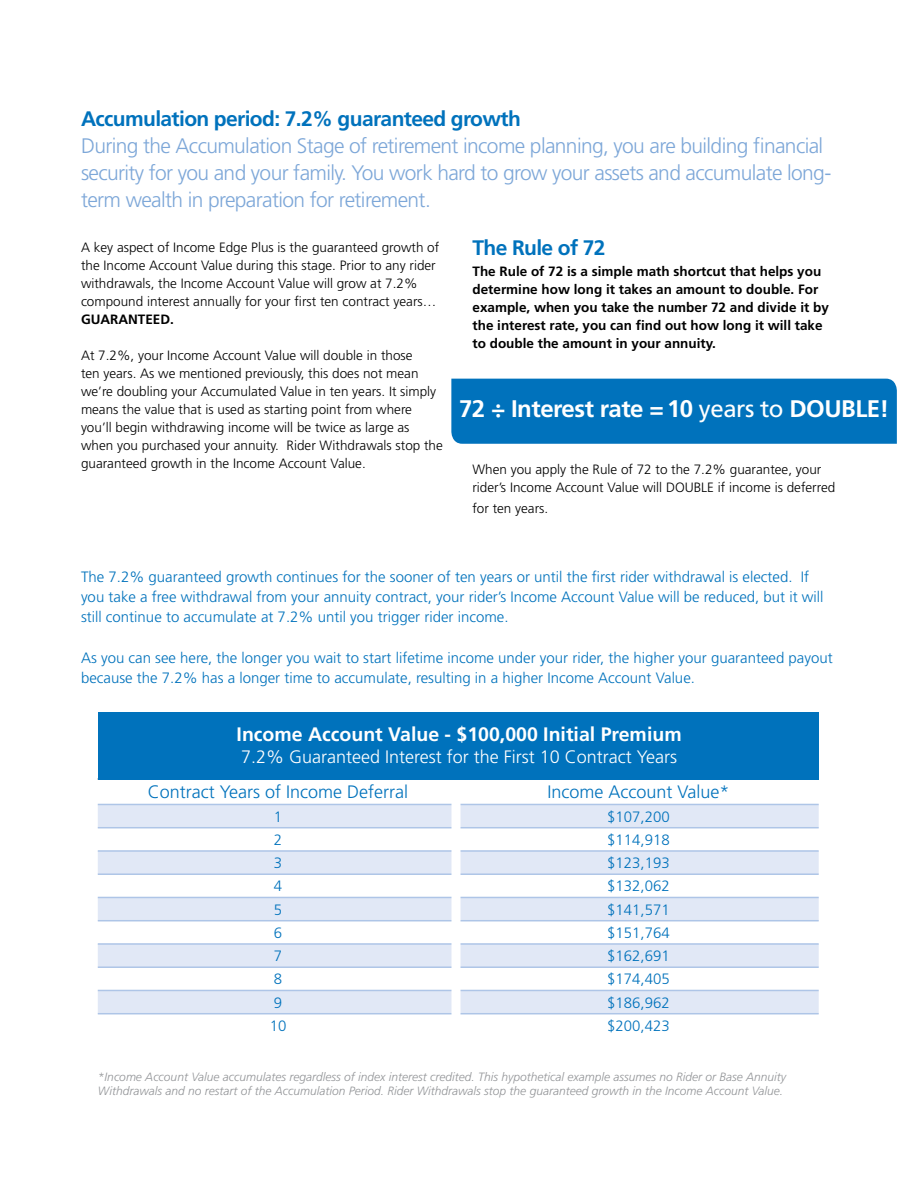
<style>
.page{position:relative;width:918px;height:1188px;background:#fff}
.page>*{position:absolute;margin:0;border:0;box-sizing:border-box;transform-origin:0 0}
.t1{font:700 24px "Frutiger LT Std";letter-spacing:-.02em;color:#fff}
.t2{font:300 21px/27px "Frutiger LT Std";letter-spacing:-.03em;color:#7da7d8}
.t3{font:700 21px "Frutiger LT Std";letter-spacing:-.03em;color:#0072bc}
.t4{font:700 19.5px "Frutiger LT Std";color:#fff}
.t5{font:300 18px "Frutiger LT Std";color:#0072bc}
.t6{font:300 18px "Frutiger LT Std";color:#fff}
.t7{font:300 15px/20.2px "Frutiger LT Std";color:#0072bc}
.t8{font:300 13.5px/18px "Frutiger LT Std";color:#000}
.t9{font:700 13.5px/18px "Frutiger LT Std";color:#000}
.t10{font:italic 300 12px/14.4px "Frutiger LT Std";color:#939598}
.s1{font-weight:400}
</style>
<div class="page">
<svg style="left:98px;top:805px;width:721px;height:208px;fill:#e1e8f6"></svg>
<hr style="left:98px;top:804px;width:360px;height:1px;background:#aec5e7">
<hr style="left:458px;top:804px;width:361px;height:1px;background:#aec5e7">
<hr style="left:98px;top:827px;width:360px;height:1px;background:#aec5e7">
<hr style="left:458px;top:827px;width:361px;height:1px;background:#aec5e7">
<hr style="left:98px;top:850px;width:360px;height:2px;background:#aec5e7">
<hr style="left:458px;top:850px;width:361px;height:2px;background:#aec5e7">
<hr style="left:98px;top:873px;width:360px;height:2px;background:#aec5e7">
<hr style="left:458px;top:873px;width:361px;height:2px;background:#aec5e7">
<hr style="left:98px;top:897px;width:360px;height:1px;background:#aec5e7">
<hr style="left:458px;top:897px;width:361px;height:1px;background:#aec5e7">
<hr style="left:98px;top:920px;width:360px;height:1px;background:#aec5e7">
<hr style="left:458px;top:920px;width:361px;height:1px;background:#aec5e7">
<hr style="left:98px;top:943px;width:360px;height:2px;background:#aec5e7">
<hr style="left:458px;top:943px;width:361px;height:2px;background:#aec5e7">
<hr style="left:98px;top:966px;width:360px;height:2px;background:#aec5e7">
<hr style="left:458px;top:966px;width:361px;height:2px;background:#aec5e7">
<hr style="left:98px;top:990px;width:360px;height:1px;background:#aec5e7">
<hr style="left:458px;top:990px;width:361px;height:1px;background:#aec5e7">
<hr style="left:98px;top:1013px;width:360px;height:1px;background:#aec5e7">
<hr style="left:458px;top:1013px;width:361px;height:1px;background:#aec5e7">
<div style="left:452px;top:780px;width:8px;height:318px;background:#fff"></div>
<div style="left:98px;top:713px;width:721px;height:67px;background:#0072bc"></div>
<div style="left:451px;top:379px;width:446px;height:65px;background:#0072bc"></div>
<h2 class="t3" style="left:81px;top:106px;width:441px">Accumulation period: 7.2% guaranteed growth</h2>
<h2 class="t2" style="left:81px;top:133px;width:752px">During the Accumulation Stage of retirement income planning, you are building financial security for you and your family. You work hard to grow your assets and accumulate long&shy;term wealth in preparation for retirement.</h2>
<p class="t8" style="left:81px;top:239px;width:360px">A key aspect of Income Edge Plus is the guaranteed growth of the Income Account Value during this stage. Prior to any rider withdrawals, the Income Account Value will grow at 7.2% compound interest annually for your first ten contract years…</p>
<p class="t9" style="left:81px;top:310px;width:74px">guaranteed</p>
<p class="t9" style="left:170px;top:310px;width:5px">.</p>
<p class="t8" style="left:81px;top:347px;width:363px">At 7.2%, your Income Account Value will double in those<br>ten years. As we mentioned previously, this does not mean we’re doubling your Accumulated Value in ten years. It simply means the value that is used as starting point from where you’ll begin withdrawing income will be twice as large as when you purchased your annuity. Rider Withdrawals stop the guaranteed growth in the Income Account Value.</p>
<h2 class="t3" style="left:472px;top:235px;width:135px">The Rule of 72</h2>
<p class="t9" style="left:472px;top:262px;width:358px">The Rule of 72 is a simple math shortcut that helps you determine how long it takes an amount to double. For example, when you take the number 72 and divide it by the interest rate, you can find out how long it will take to double the amount in your annuity.</p>
<h1 class="t1" style="left:459px;top:395px;width:432px">72 ÷ Interest rate = 10 <span class="s1">years to</span> DOUBLE!</h1>
<p class="t8" style="left:472px;top:461px;width:364px">When you apply the Rule of 72 to the 7.2% guarantee, your rider’s Income Account Value will DOUBLE if income is deferred</p>
<p class="t8" style="left:472px;top:500px;width:77px">for ten years.</p>
<p class="t7" style="left:81px;top:567px;width:744px">The 7.2% guaranteed growth continues for the sooner of ten years or until the first rider withdrawal is elected. If you take a free withdrawal from your annuity contract, your rider’s Income Account Value will be reduced, but it will still continue to accumulate at 7.2% until you trigger rider income.</p>
<p class="t7" style="left:81px;top:648px;width:753px">As you can see here, the longer you wait to start lifetime income under your rider, the higher your guaranteed payout because the 7.2% has a longer time to accumulate, resulting in a higher Income Account Value.</p>
<h3 class="t4" style="left:237px;top:723px;width:447px">Income Account Value - $100,000 Initial Premium</h3>
<h3 class="t6" style="left:241px;top:746px;width:438px">7.2% Guaranteed Interest for the First 10 Contract Years</h3>
<h3 class="t5" style="left:148px;top:782px;width:262px">Contract Years of Income Deferral</h3>
<h3 class="t5" style="left:547px;top:782px;width:184px">Income Account Value*</h3>
<p class="t7" style="left:274px;top:807px;width:10px">1</p>
<p class="t7" style="left:607px;top:807px;width:64px">$107,200</p>
<p class="t7" style="left:274px;top:830px;width:10px">2</p>
<p class="t7" style="left:607px;top:830px;width:64px">$114,918</p>
<p class="t7" style="left:274px;top:853px;width:10px">3</p>
<p class="t7" style="left:607px;top:853px;width:64px">$123,193</p>
<p class="t7" style="left:274px;top:876px;width:10px">4</p>
<p class="t7" style="left:607px;top:876px;width:64px">$132,062</p>
<p class="t7" style="left:274px;top:900px;width:10px">5</p>
<p class="t7" style="left:607px;top:900px;width:64px">$141,571</p>
<p class="t7" style="left:274px;top:923px;width:10px">6</p>
<p class="t7" style="left:607px;top:923px;width:64px">$151,764</p>
<p class="t7" style="left:274px;top:946px;width:10px">7</p>
<p class="t7" style="left:607px;top:946px;width:64px">$162,691</p>
<p class="t7" style="left:274px;top:969px;width:10px">8</p>
<p class="t7" style="left:607px;top:969px;width:64px">$174,405</p>
<p class="t7" style="left:274px;top:993px;width:10px">9</p>
<p class="t7" style="left:607px;top:993px;width:64px">$186,962</p>
<p class="t7" style="left:270px;top:1016px;width:18px">10</p>
<p class="t7" style="left:607px;top:1016px;width:64px">$200,423</p>
<p class="t10" style="left:98px;top:1069px;width:690px">*Income Account Value accumulates regardless of index interest credited. This hypothetical example assumes no Rider or Base Annuity<br>Withdrawals and no restart of the Accumulation Period. Rider Withdrawals stop the guaranteed growth in the Income Account Value.</p>
</div>
